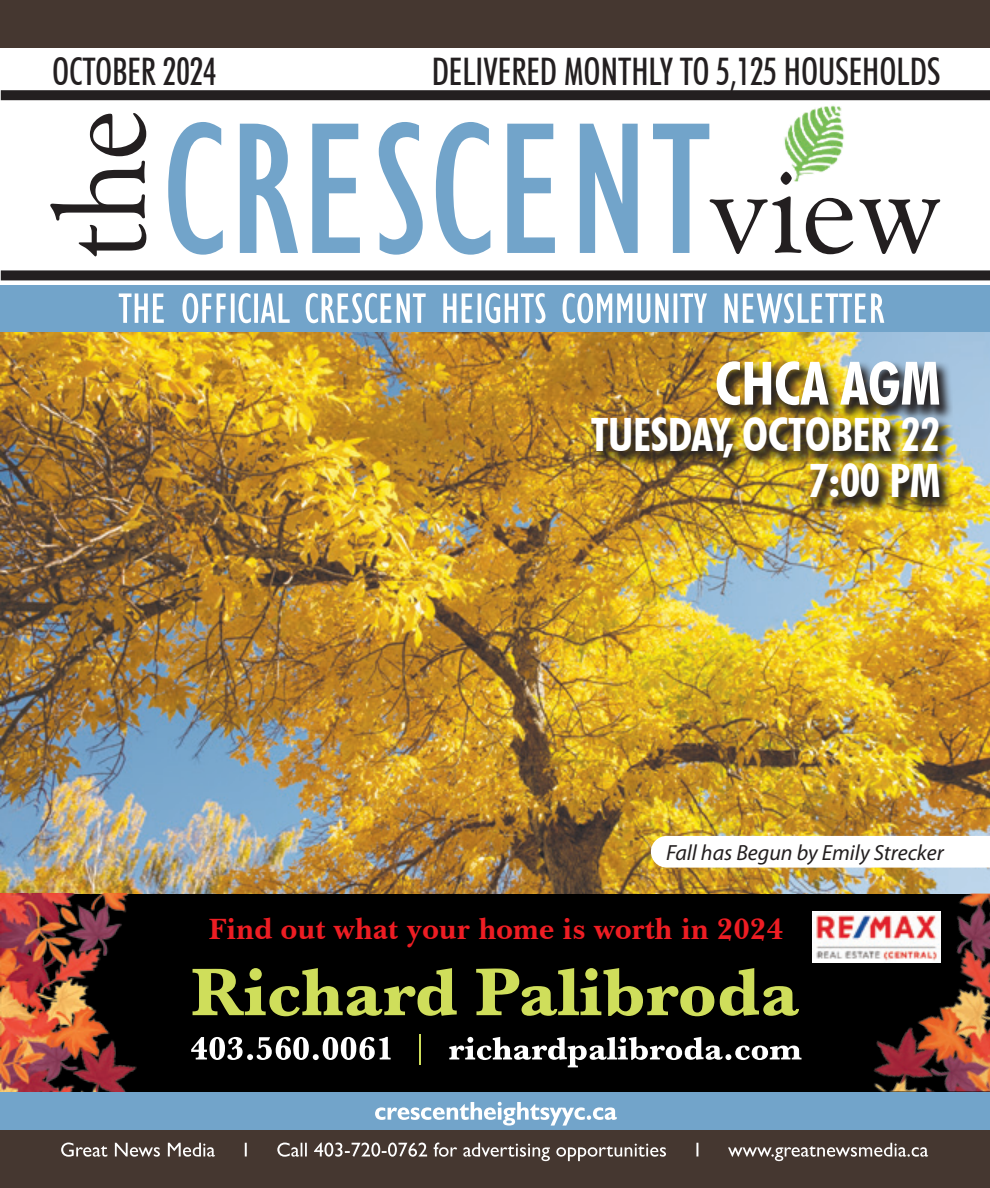
<style>
.page{position:relative;width:990px;height:1188px;background:#fff}
.page>*{position:absolute;margin:0;border:0;box-sizing:border-box;transform-origin:0 0}
.t1{font:127.2px "Goudy Old Style BT";color:#231f20}
.t2{font:700 condensed 60px "Futura BT";letter-spacing:-.01em;color:#fff}
.t3{font:700 condensed 46px "Futura BT";letter-spacing:-.01em;color:#fff}
.t4{font:500 condensed 38px "Futura BT";color:#231f20;scale:.92 1}
.t5{font:700 30px "Baskerville BT";color:#ee1d23}
.Subhead{font:italic 22px "Myriad Pro";color:#231f20}
</style>
<div class="page">
<img style="left:0;top:293px;width:990px;height:601px">
<div style="left:1px;top:1092px;width:989px;height:38px;background:#72a4ca"></div>
<svg style="left:375px;top:1102px;width:242px;height:24px"></svg>
<div style="left:0;top:1130px;width:990px;height:58px;background:#453730"></div>
<div style="left:0;top:0;width:990px;height:48px;background:#453730"></div>
<svg style="left:61px;top:1143px;width:867px;height:18px"></svg>
<div style="left:1px;top:90px;width:989px;height:10px;background:#231f20"></div>
<div style="left:1px;top:270px;width:989px;height:10px;background:#231f20"></div>
<div style="left:1px;top:285px;width:989px;height:47px;background:#72a4ca"></div>
<svg style="left:119px;top:293px;width:765px;height:30px"></svg>
<svg style="left:50px;top:113px;width:96px;height:143px"></svg>
<svg style="left:168px;top:122px;width:541px;height:133px"></svg>
<img style="left:774px;top:100px;width:87px;height:82px">
<svg style="left:651px;top:836px;width:339px;height:32px"></svg>
<img style="left:587px;top:360px;width:366px;height:154px">
<div style="left:1px;top:894px;width:989px;height:198px;background:#000"></div>
<svg style="left:249px;top:1037px;width:142px;height:23px"></svg>
<hr style="left:419px;top:1034px;width:2px;height:31px;background:#cfde5b">
<svg style="left:449px;top:1037px;width:353px;height:30px"></svg>
<svg style="left:249px;top:968px;width:208px;height:48px"></svg>
<svg style="left:476px;top:968px;width:238px;height:48px"></svg>
<svg style="left:720px;top:968px;width:79px;height:48px"></svg>
<img style="left:813px;top:912px;width:32px;height:51px">
<img style="left:1px;top:894px;width:248px;height:198px">
<img style="left:845px;top:894px;width:145px;height:198px">
<p class="t4" style="left:52px;top:48px;width:181px">OCTOBER 2024</p>
<p class="t4" style="left:432px;top:48px;width:555px">DELIVERED MONTHLY TO 5,125 HOUSEHOLDS</p>
<p class="t1" style="left:708px;top:130px;width:235px">view</p>
<p class="t2" style="left:715px;top:347px;width:227px">CHCA AGM</p>
<p class="t3" style="left:591px;top:406px;width:351px">TUESDAY, OCTOBER 22</p>
<p class="t3" style="left:808px;top:452px;width:134px">7:00 PM</p>
<p class="Subhead" style="left:666px;top:839px;width:279px">Fall has Begun by Emily Strecker</p>
<p class="t5" style="left:208px;top:910px;width:576px">Find out what your home is worth in 2024</p>
</div>
